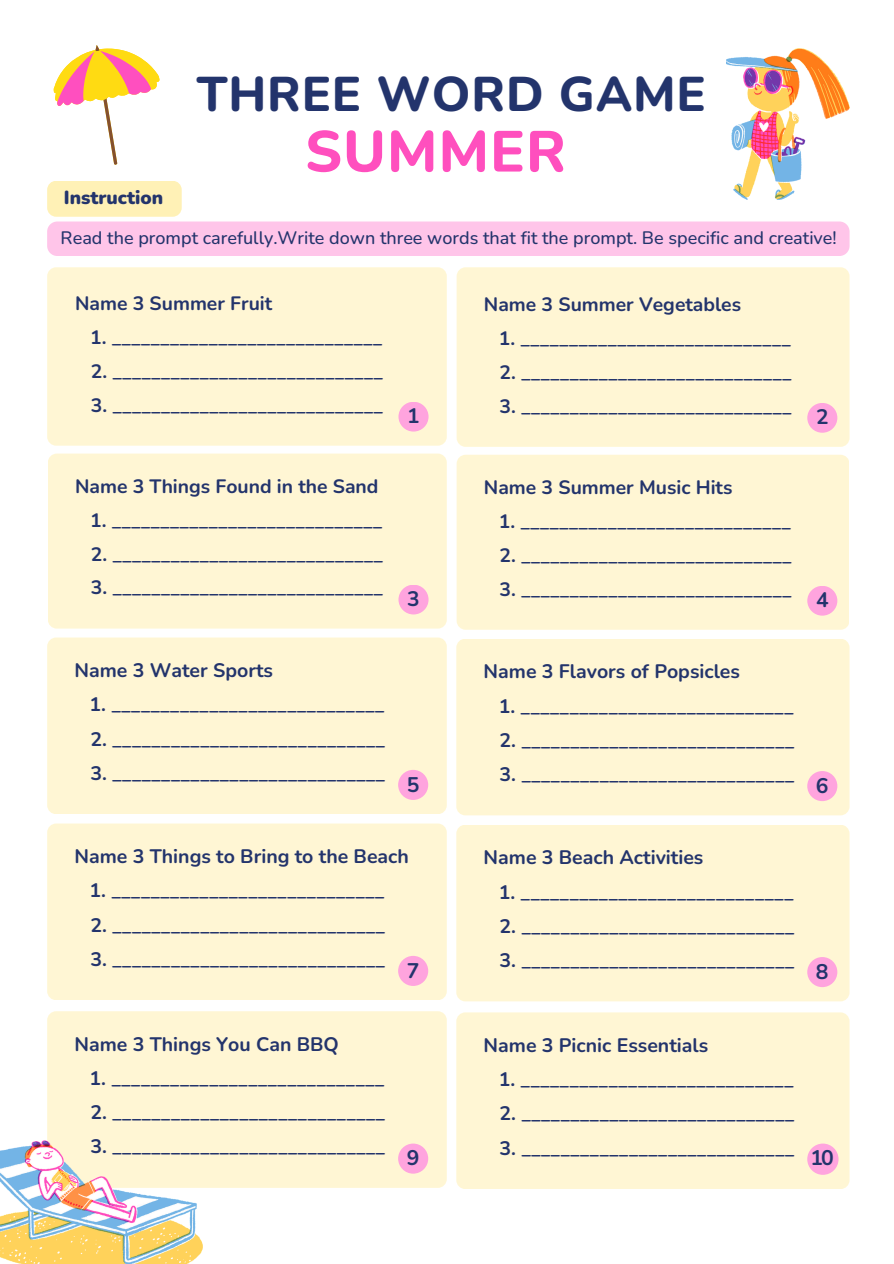
<style>
.page{position:relative;width:894px;height:1264px;background:#fff}
.page>*{position:absolute;margin:0;border:0;box-sizing:border-box;transform-origin:0 0}
.t1{font:800 57.75px "Nunito";letter-spacing:.015em;color:#ff4fbe}
.t2{font:800 48.6px "Nunito";letter-spacing:.015em;color:#23346c}
.t3{font:700 21.15px "Nunito";color:#23346c}
.t4{font:700 20.85px "Nunito";color:#23346c}
.t5{font:700 19.5px "Nunito";color:#23346c}
.t6{font:700 19.35px "Nunito";color:#23346c}
.t7{font:900 18.75px "Nunito";color:#23346c}
.t8{font:500 18px "Nunito";color:#23346c}
</style>
<div class="page">
<div style="left:47px;top:221px;width:802px;height:35px;background:#ffc5e9;border-radius:10px"></div>
<div style="left:47px;top:181px;width:135px;height:36px;background:#fff1b6;border-radius:9px"></div>
<div style="left:47px;top:267px;width:399px;height:178px;background:#fff6d4;border-radius:9px"></div>
<div style="left:398px;top:402px;width:30px;height:29px;background:#ffa4de;border-radius:50%"></div>
<div style="left:48px;top:453px;width:398px;height:175px;background:#fff6d4;border-radius:9px"></div>
<div style="left:398px;top:584px;width:30px;height:30px;background:#ffa4de;border-radius:50%"></div>
<div style="left:47px;top:637px;width:399px;height:177px;background:#fff6d4;border-radius:9px"></div>
<div style="left:398px;top:769px;width:30px;height:31px;background:#ffa4de;border-radius:50%"></div>
<div style="left:47px;top:823px;width:399px;height:177px;background:#fff6d4;border-radius:9px"></div>
<div style="left:398px;top:955px;width:30px;height:30px;background:#ffa4de;border-radius:50%"></div>
<div style="left:47px;top:1011px;width:399px;height:176px;background:#fff6d4;border-radius:9px"></div>
<div style="left:398px;top:1143px;width:30px;height:30px;background:#ffa4de;border-radius:50%"></div>
<div style="left:456px;top:267px;width:393px;height:180px;background:#fff6d4;border-radius:9px"></div>
<div style="left:807px;top:403px;width:30px;height:30px;background:#ffa4de;border-radius:50%"></div>
<div style="left:456px;top:455px;width:393px;height:174px;background:#fff6d4;border-radius:9px"></div>
<div style="left:807px;top:586px;width:30px;height:29px;background:#ffa4de;border-radius:50%"></div>
<div style="left:456px;top:638px;width:393px;height:177px;background:#fff6d4;border-radius:9px"></div>
<div style="left:807px;top:771px;width:30px;height:30px;background:#ffa4de;border-radius:50%"></div>
<div style="left:456px;top:824px;width:393px;height:177px;background:#fff6d4;border-radius:9px"></div>
<div style="left:807px;top:957px;width:30px;height:30px;background:#ffa4de;border-radius:50%"></div>
<img style="left:0;top:1140px;width:203px;height:123px">
<div style="left:456px;top:1012px;width:393px;height:177px;background:#fff6d4;border-radius:9px"></div>
<div style="left:807px;top:1143px;width:31px;height:31px;background:#ffa4de;border-radius:50%"></div>
<img style="left:726px;top:48px;width:123px;height:151px">
<svg style="left:53px;top:45px;width:107px;height:120px"></svg>
<p class="t2" style="left:197px;top:62px;width:510px">THREE WORD GAME</p>
<p class="t1" style="left:305px;top:113px;width:262px">SUMMER</p>
<p class="t7" style="left:64px;top:185px;width:101px">Instruction</p>
<p class="t8" style="left:61px;top:226px;width:777px">Read the prompt carefully.Write down three words that fit the prompt. Be specific and creative!</p>
<p class="t6" style="left:75px;top:290px;width:198px">Name 3 Summer Fruit</p>
<p class="t6" style="left:90px;top:324px;width:294px">1. ____________________________</p>
<p class="t6" style="left:91px;top:358px;width:294px">2. ____________________________</p>
<p class="t6" style="left:91px;top:392px;width:294px">3. ____________________________</p>
<p class="t6" style="left:75px;top:473px;width:305px">Name 3 Things Found in the Sand</p>
<p class="t6" style="left:90px;top:507px;width:294px">1. ____________________________</p>
<p class="t6" style="left:91px;top:541px;width:294px">2. ____________________________</p>
<p class="t6" style="left:91px;top:575px;width:294px">3. ____________________________</p>
<p class="t5" style="left:74px;top:657px;width:200px">Name 3 Water Sports</p>
<p class="t5" style="left:90px;top:691px;width:296px">1. ____________________________</p>
<p class="t5" style="left:90px;top:725px;width:296px">2. ____________________________</p>
<p class="t5" style="left:90px;top:760px;width:296px">3. ____________________________</p>
<p class="t4" style="left:407px;top:402px;width:14px">1</p>
<h1 class="t4" style="left:407px;top:585px;width:14px">3</h1>
<p class="t3" style="left:407px;top:770px;width:14px">5</p>
<p class="t5" style="left:74px;top:843px;width:336px">Name 3 Things to Bring to the Beach</p>
<p class="t5" style="left:90px;top:877px;width:296px">1. ____________________________</p>
<p class="t5" style="left:90px;top:911px;width:296px">2. ____________________________</p>
<p class="t5" style="left:90px;top:946px;width:296px">3. ____________________________</p>
<p class="t3" style="left:407px;top:956px;width:14px">7</p>
<p class="t5" style="left:74px;top:1031px;width:266px">Name 3 Things You Can BBQ</p>
<p class="t5" style="left:90px;top:1065px;width:296px">1. ____________________________</p>
<p class="t5" style="left:90px;top:1099px;width:296px">2. ____________________________</p>
<p class="t5" style="left:90px;top:1133px;width:296px">3. ____________________________</p>
<p class="t3" style="left:407px;top:1143px;width:14px">9</p>
<p class="t6" style="left:484px;top:291px;width:259px">Name 3 Summer Vegetables</p>
<p class="t6" style="left:498px;top:325px;width:294px">1. ____________________________</p>
<p class="t6" style="left:499px;top:359px;width:294px">2. ____________________________</p>
<p class="t6" style="left:499px;top:393px;width:294px">3. ____________________________</p>
<p class="t6" style="left:484px;top:474px;width:250px">Name 3 Summer Music Hits</p>
<p class="t6" style="left:498px;top:508px;width:294px">1. ____________________________</p>
<p class="t6" style="left:499px;top:542px;width:294px">2. ____________________________</p>
<p class="t6" style="left:499px;top:576px;width:294px">3. ____________________________</p>
<p class="t4" style="left:815px;top:403px;width:14px">2</p>
<p class="t4" style="left:815px;top:586px;width:14px">4</p>
<p class="t5" style="left:483px;top:658px;width:258px">Name 3 Flavors of Popsicles</p>
<p class="t5" style="left:498px;top:693px;width:296px">1. ____________________________</p>
<p class="t5" style="left:499px;top:727px;width:296px">2. ____________________________</p>
<p class="t5" style="left:499px;top:761px;width:296px">3. ____________________________</p>
<p class="t3" style="left:815px;top:771px;width:14px">6</p>
<p class="t5" style="left:483px;top:844px;width:221px">Name 3 Beach Activities</p>
<p class="t5" style="left:498px;top:878px;width:296px">1. ____________________________</p>
<p class="t5" style="left:499px;top:913px;width:296px">2. ____________________________</p>
<p class="t5" style="left:499px;top:947px;width:296px">3. ____________________________</p>
<p class="t3" style="left:815px;top:957px;width:14px">8</p>
<p class="t5" style="left:483px;top:1032px;width:226px">Name 3 Picnic Essentials</p>
<p class="t5" style="left:498px;top:1066px;width:296px">1. ____________________________</p>
<p class="t5" style="left:499px;top:1100px;width:296px">2. ____________________________</p>
<p class="t5" style="left:499px;top:1134px;width:296px">3. ____________________________</p>
<p class="t3" style="left:810px;top:1143px;width:25px">10</p>
</div>
